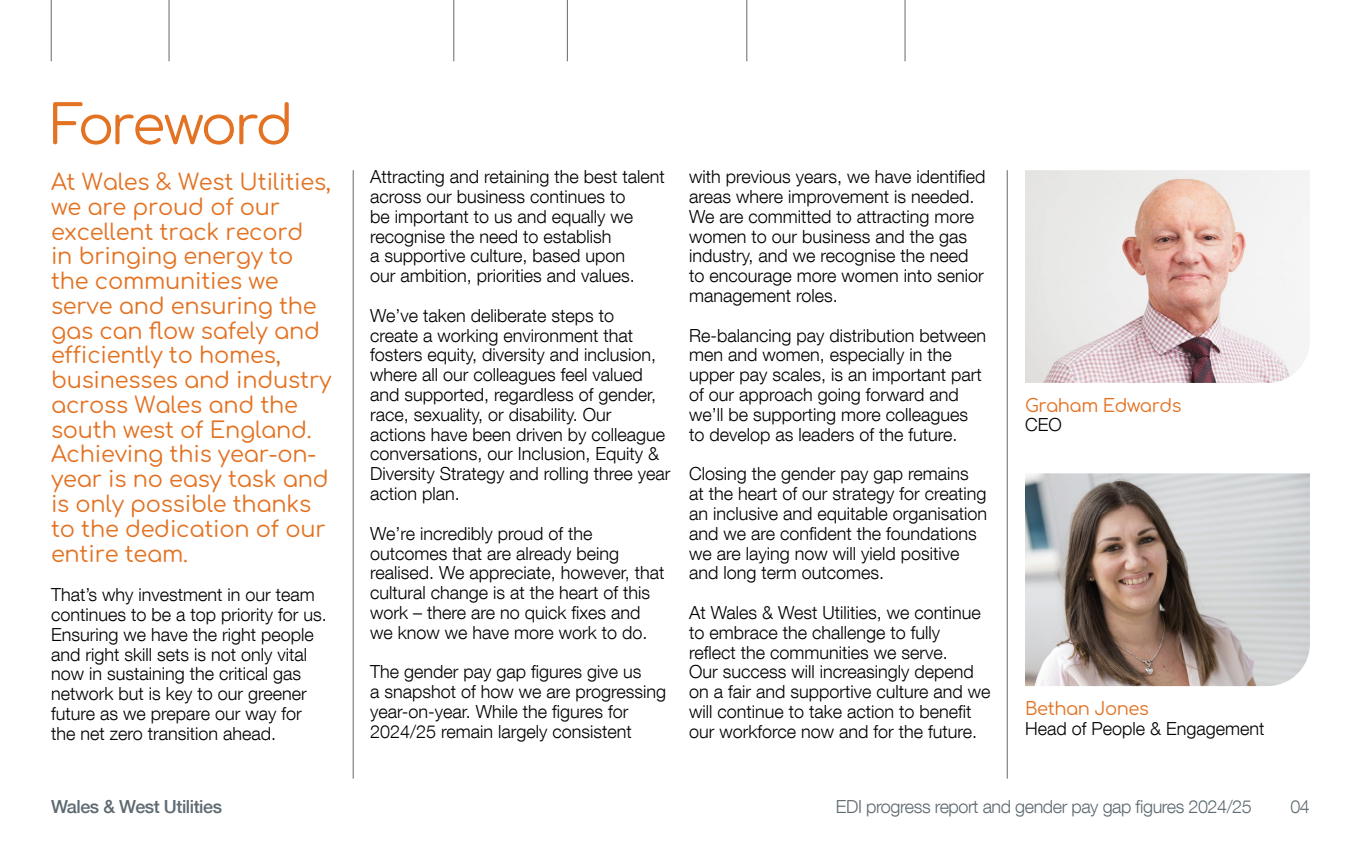
<style>
.page{position:relative;width:1361px;height:851px;background:#fff}
.page>*{position:absolute;margin:0;border:0;box-sizing:border-box;transform-origin:0 0}
.t1{font:54px "Comfortaa";letter-spacing:-.06em;color:#e37222}
.t2{font:22.5px/24.8px "Comfortaa";letter-spacing:-.01em;color:#e37222}
.t3{font:300 18px/19.8px "Helvetica Neue LT Com";color:#000}
.t4{font:300 18px "Helvetica Neue LT Com";letter-spacing:-.025em;color:#5e6a71}
.t5{font:18px "Comfortaa";letter-spacing:-.025em;color:#e37222}
.t6{font:500 18px "Helvetica Neue LT Com";letter-spacing:-.025em;color:#5e6a71}
</style>
<div class="page">
<hr style="left:1007px;top:170px;width:1px;height:608px;background:#5e6a71">
<hr style="left:353px;top:170px;width:1px;height:608px;background:#5e6a71">
<img style="left:1025px;top:170px;width:285px;height:213px">
<img style="left:1025px;top:473px;width:285px;height:213px">
<hr style="left:51px;top:0;width:1px;height:61px;background:#5e6a71">
<hr style="left:169px;top:0;width:1px;height:61px;background:#5e6a71">
<hr style="left:453px;top:0;width:1px;height:61px;background:#5e6a71">
<hr style="left:567px;top:0;width:1px;height:61px;background:#5e6a71">
<hr style="left:905px;top:0;width:1px;height:61px;background:#5e6a71">
<hr style="left:746px;top:0;width:1px;height:61px;background:#5e6a71">
<h1 class="t1" style="left:51px;top:76px;width:244px">Foreword</h1>
<p class="t2" style="left:51px;top:167px;width:282px">At Wales &amp; West Utilities, we are proud of our excellent track record<br>in bringing energy to the communities we serve and ensuring the gas can flow safely and efficiently to homes, businesses and industry across Wales and the south west of England.<br>Achieving this year-on&shy;year is no easy task and is only possible thanks to the dedication of our entire team.</p>
<p class="t3" style="left:51px;top:584px;width:277px">That’s why investment in our team continues to be a top priority for us.<br>Ensuring we have the right people and right skill sets is not only vital now in sustaining the critical gas network but is key to our greener future as we prepare our way for the net zero transition ahead.</p>
<p class="t3" style="left:370px;top:166px;width:296px">Attracting and retaining the best talent across our business continues to<br>be important to us and equally we recognise the need to establish<br>a supportive culture, based upon<br>our ambition, priorities and values.</p>
<p class="t3" style="left:370px;top:305px;width:302px">We’ve taken deliberate steps to<br>create a working environment that fosters equity, diversity and inclusion, where all our colleagues feel valued and supported, regardless of gender, race, sexuality, or disability. Our actions have been driven by colleague conversations, our Inclusion, Equity &amp; Diversity Strategy and rolling three year action plan.</p>
<p class="t3" style="left:370px;top:523px;width:296px">We’re incredibly proud of the outcomes that are already being realised. We appreciate, however, that cultural change is at the heart of this work – there are no quick fixes and we know we have more work to do.</p>
<p class="t3" style="left:370px;top:661px;width:298px">The gender pay gap figures give us<br>a snapshot of how we are progressing year-on-year. While the figures for 2024/25 remain largely consistent</p>
<p class="t3" style="left:689px;top:166px;width:298px">with previous years, we have identified areas where improvement is needed.<br>We are committed to attracting more women to our business and the gas industry, and we recognise the need to encourage more women into senior management roles.</p>
<p class="t3" style="left:689px;top:325px;width:299px">Re-balancing pay distribution between men and women, especially in the upper pay scales, is an important part of our approach going forward and we’ll be supporting more colleagues to develop as leaders of the future.</p>
<p class="t3" style="left:689px;top:463px;width:300px">Closing the gender pay gap remains at the heart of our strategy for creating an inclusive and equitable organisation and we are confident the foundations we are laying now will yield positive and long term outcomes.</p>
<p class="t3" style="left:689px;top:602px;width:303px">At Wales &amp; West Utilities, we continue to embrace the challenge to fully reflect the communities we serve.<br>Our success will increasingly depend on a fair and supportive culture and we will continue to take action to benefit our workforce now and for the future.</p>
<p class="t5" style="left:1025px;top:389px;width:158px">Graham Edwards</p>
<p class="t3" style="left:1025px;top:414px;width:38px">CEO</p>
<p class="t5" style="left:1025px;top:691px;width:125px">Bethan Jones</p>
<p class="t3" style="left:1025px;top:717px;width:241px">Head of People &amp; Engagement</p>
<p class="t6" style="left:51px;top:795px;width:172px">Wales &amp; West Utilities</p>
<p class="t4" style="left:836px;top:795px;width:417px">EDI progress report and gender pay gap figures 2024/25</p>
<p class="t4" style="left:1290px;top:795px;width:21px">04</p>
</div>
